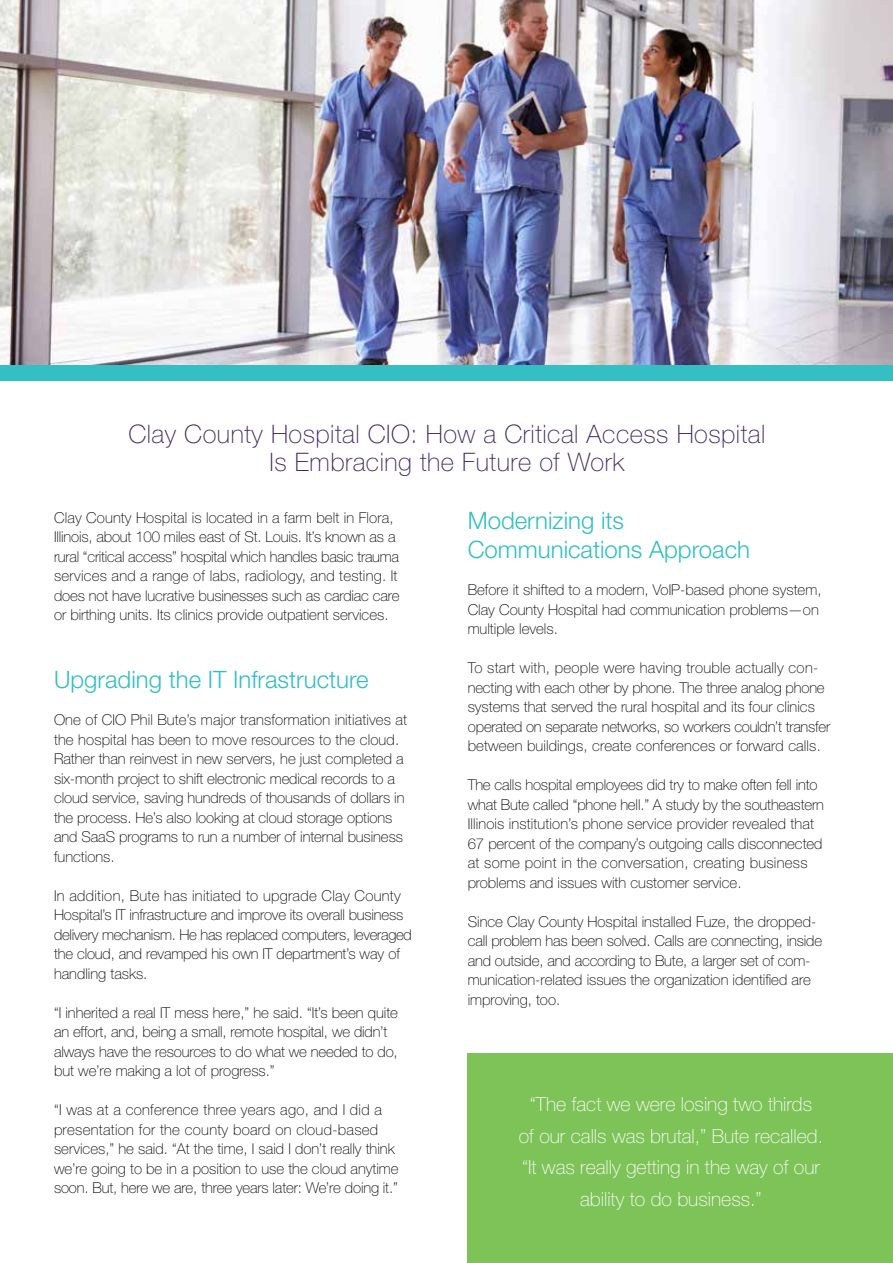
<style>
.page{position:relative;width:893px;height:1263px;background:#fff}
.page>*{position:absolute;margin:0;border:0;box-sizing:border-box;transform-origin:0 0}
.t1{font:100 25.5px/28.5px "Helvetica Neue LT Std";letter-spacing:.02em;color:#3f2664;text-align:center}
.t2{font:300 24px/28.8px "Helvetica Neue LT Std";color:#33bfc3}
.t3{font:100 19.5px/31.5px "Helvetica Neue LT Std";color:#fff;text-align:center}
.t4{font:100 15px/19.5px "Helvetica Neue LT Std";color:#000}
</style>
<div class="page">
<div style="left:467px;top:1053px;width:426px;height:210px;background:#7dc358"></div>
<img style="left:0;top:0;width:893px;height:365px">
<div style="left:0;top:365px;width:893px;height:16px;background:#33bfc3"></div>
<h1 class="t1" style="left:128px;top:419px;width:638px">Clay County Hospital CIO: How a Critical Access Hospital<br>Is Embracing the Future of Work</h1>
<p class="t4" style="left:54px;top:507px;width:347px">Clay County Hospital is located in a farm belt in Flora, Illinois, about 100 miles east of St. Louis. It’s known as a rural “critical access” hospital which handles basic trauma services and a range of labs, radiology, and testing. It does not have lucrative businesses such as cardiac care or birthing units. Its clinics provide outpatient services.</p>
<h2 class="t2" style="left:54px;top:664px;width:316px">Upgrading the IT Infrastructure</h2>
<p class="t4" style="left:54px;top:710px;width:354px">One of CIO Phil Bute’s major transformation initiatives at the hospital has been to move resources to the cloud.<br>Rather than reinvest in new servers, he just completed a six-month project to shift electronic medical records to a cloud service, saving hundreds of thousands of dollars in the process. He’s also looking at cloud storage options and SaaS programs to run a number of internal business functions.</p>
<p class="t4" style="left:54px;top:886px;width:359px">In addition, Bute has initiated to upgrade Clay County Hospital’s IT infrastructure and improve its overall business delivery mechanism. He has replaced computers, leveraged the cloud, and revamped his own IT department’s way of handling tasks.</p>
<p class="t4" style="left:54px;top:1003px;width:346px">“I inherited a real IT mess here,” he said. “It’s been quite an effort, and, being a small, remote hospital, we didn’t always have the resources to do what we needed to do, but we’re making a lot of progress.”</p>
<p class="t4" style="left:54px;top:1100px;width:346px">“I was at a conference three years ago, and I did a presentation for the county board on cloud-based services,” he said. “At the time, I said I don’t really think we’re going to be in a position to use the cloud anytime soon. But, here we are, three years later: We’re doing it.”</p>
<h2 class="t2" style="left:468px;top:506px;width:284px">Modernizing its<br>Communications Approach</h2>
<p class="t4" style="left:468px;top:580px;width:355px">Before it shifted to a modern, VoIP-based phone system,<br>Clay County Hospital had communication problems—on multiple levels.</p>
<p class="t4" style="left:468px;top:658px;width:364px">To start with, people were having trouble actually con&shy;necting with each other by phone. The three analog phone systems that served the rural hospital and its four clinics operated on separate networks, so workers couldn’t transfer between buildings, create conferences or forward calls.</p>
<p class="t4" style="left:468px;top:775px;width:358px">The calls hospital employees did try to make often fell into what Bute called “phone hell.” A study by the southeastern Illinois institution’s phone service provider revealed that 67 percent of the company’s outgoing calls disconnected at some point in the conversation, creating business problems and issues with customer service.</p>
<p class="t4" style="left:468px;top:912px;width:356px">Since Clay County Hospital installed Fuze, the dropped&shy;call problem has been solved. Calls are connecting, inside and outside, and according to Bute, a larger set of com&shy;munication-related issues the organization identified are improving, too.</p>
<h3 class="t3" style="left:519px;top:1088px;width:306px">“The fact we were losing two thirds<br>of our calls was brutal,” Bute recalled. “It was really getting in the way of our ability to do business.”</h3>
</div>
